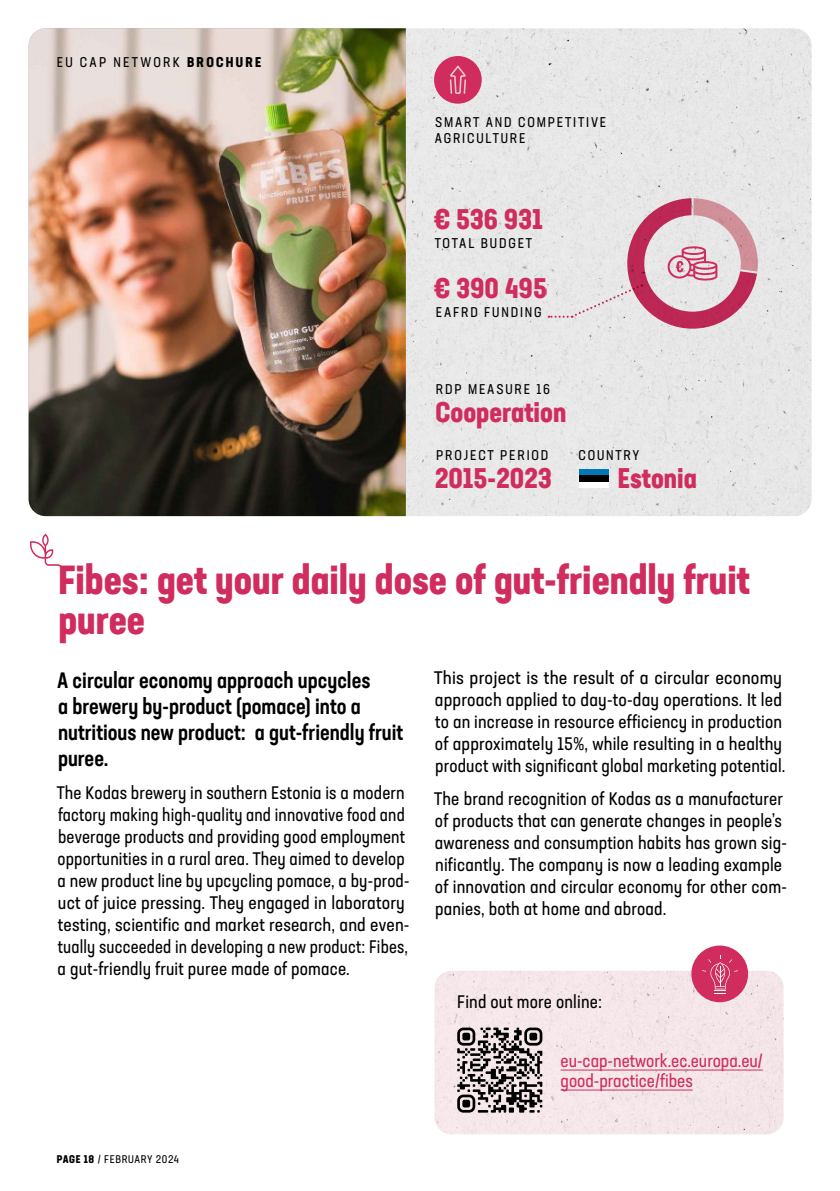
<style>
.page{position:relative;width:840px;height:1191px;background:#fff}
.page>*{position:absolute;margin:0;border:0;box-sizing:border-box;transform-origin:0 0}
.t1{font:700 condensed 40px/40px "Neusa Next Std";color:#d02c5d}
.t2{font:700 condensed 28px "Neusa Next Std";color:#d02c5d}
.t3{font:500 condensed 22px/26px "Neusa Next Std";color:#000}
.t4{font:condensed 18px/22px "Neusa Next Std";letter-spacing:.01em;color:#000}
.t5{font:condensed 18px/22px "Neusa Next Std";letter-spacing:.01em;color:#000;scale:1.05 1}
.t6{font:condensed 18px/20px "Neusa Next Std";color:#d02c5d}
.t7{font:condensed 14px/16px "Neusa Next Std";letter-spacing:.13em;color:#000}
.t8{font:condensed 14px "Neusa Next Std";letter-spacing:.16em;color:#000}
.t9{font:condensed 11px "Neusa Next Std";letter-spacing:.055em;color:#000}
.s1{font-weight:700}
</style>
<div class="page">
<div style="left:405px;top:28px;width:406px;height:488px;background:#e8e8e8"></div>
<div style="left:434px;top:970px;width:349px;height:164px;background:#f5e7e9"></div>
<img style="left:29px;top:28px;width:376px;height:488px">
<hr style="left:560px;top:1069px;width:202px;height:1px;background:#d02c5d">
<hr style="left:560px;top:1089px;width:132px;height:1px;background:#d02c5d">
<div style="left:691px;top:945px;width:56px;height:57px;background:#d02c5d;border-radius:50%"></div>
<svg style="left:702px;top:955px;width:35px;height:36px"></svg>
<svg style="left:30px;top:533px;width:34px;height:39px"></svg>
<div style="left:434px;top:56px;width:47px;height:48px;background:#d02c5d;border-radius:24px"></div>
<svg style="left:449px;top:65px;width:17px;height:29px"></svg>
<svg style="left:457px;top:1027px;width:85px;height:85px;background:#878081"></svg>
<div style="left:579px;top:469px;width:29px;height:6px;background:#0078b8"></div>
<div style="left:579px;top:482px;width:29px;height:6px;background:#fff"></div>
<div style="left:579px;top:475px;width:29px;height:7px;background:#000"></div>
<svg style="left:548px;top:192px;width:215px;height:142px;background:#dec2ca"></svg>
<p class="t8" style="left:57px;top:54px;width:206px">EU CAP NETWORK <span class="s1">BROCHURE</span></p>
<p class="t7" style="left:434px;top:114px;width:173px">SMART AND COMPETITIVE<br>AGRICULTURE</p>
<h2 class="t2" style="left:434px;top:201px;width:110px">€ 536 931</h2>
<p class="t7" style="left:434px;top:235px;width:99px">TOTAL BUDGET</p>
<h2 class="t2" style="left:434px;top:270px;width:114px">€ 390 495</h2>
<p class="t7" style="left:435px;top:304px;width:107px">EAFRD FUNDING</p>
<p class="t7" style="left:435px;top:381px;width:116px">RDP MEASURE 16</p>
<h2 class="t2" style="left:435px;top:394px;width:132px">Cooperation</h2>
<p class="t7" style="left:436px;top:446px;width:114px">PROJECT PERIOD</p>
<h2 class="t2" style="left:434px;top:460px;width:119px">2015-2023</h2>
<p class="t7" style="left:578px;top:447px;width:62px">COUNTRY</p>
<h2 class="t2" style="left:617px;top:460px;width:80px">Estonia</h2>
<h1 class="t1" style="left:58px;top:559px;width:692px">Fibes: get your daily dose of gut-friendly fruit puree</h1>
<p class="t3" style="left:57px;top:667px;width:347px">A circular economy approach upcycles<br>a brewery by-product (pomace) into a nutritious new product: a gut-friendly fruit puree.</p>
<p class="t4" style="left:57px;top:782px;width:354px">The Kodas brewery in southern Estonia is a modern factory making high-quality and innovative food and beverage products and providing good employment opportunities in a rural area. They aimed to develop a new product line by upcycling pomace, a by-prod&shy;uct of juice pressing. They engaged in laboratory testing, scientific and market research, and even&shy;tually succeeded in developing a new product: Fibes, a gut-friendly fruit puree made of pomace.</p>
<p class="t5" style="left:434px;top:666px;width:336px">This project is the result of a circular economy approach applied to day-to-day operations. It led to an increase in resource efficiency in production of approximately 15%, while resulting in a healthy product with significant global marketing potential.</p>
<p class="t4" style="left:434px;top:788px;width:354px">The brand recognition of Kodas as a manufacturer of products that can generate changes in people’s awareness and consumption habits has grown sig&shy;nificantly. The company is now a leading example of innovation and circular economy for other com&shy;panies, both at home and abroad.</p>
<p class="t4" style="left:457px;top:990px;width:146px">Find out more online:</p>
<p class="t9" style="left:57px;top:1152px;width:124px"><span class="s1">PAGE 18</span> / FEBRUARY 2024</p>
<p class="t6" style="left:560px;top:1050px;width:204px">eu-cap-network.ec.europa.eu/ good-practice/fibes</p>
</div>
